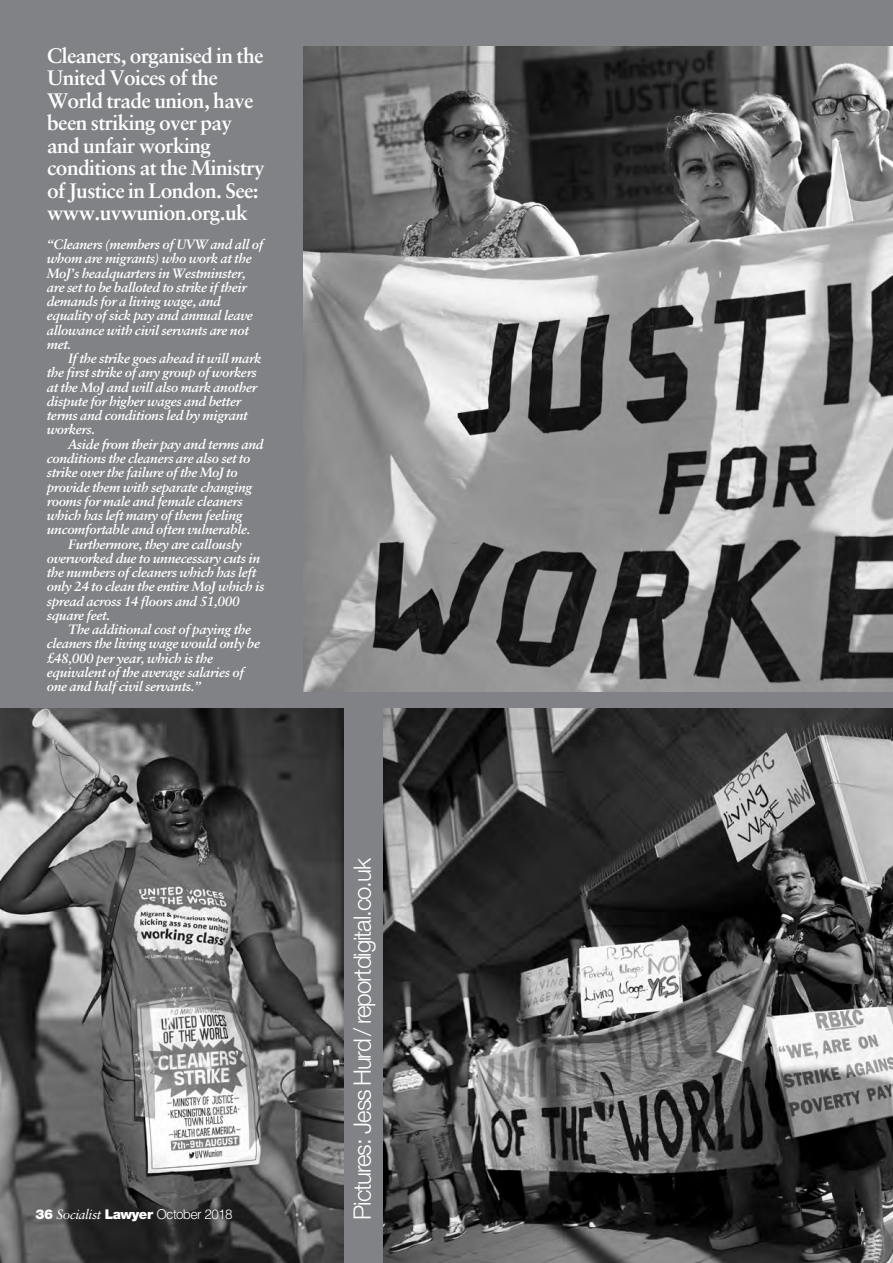
<style>
.page{position:relative;width:893px;height:1263px;background:#808285}
.page>*{position:absolute;margin:0;border:0;box-sizing:border-box;transform-origin:0 0}
.t1{font:300 24px "Helvetica Neue CE";letter-spacing:-.045em;color:#fff}
.t2{font:700 21px/22.5px "Sabon LT Std";letter-spacing:-.03em;color:#fff}
.t3{font:italic 700 13.5px "Sabon LT Std";letter-spacing:-.02em;color:#fff}
.t4{font:300 13.5px "Helvetica";letter-spacing:-.05em;color:#fff}
.s1{font-family:"Helvetica Neue CE";font-weight:900}
.s2{font-family:"Sabon";font-weight:400;font-style:italic}
</style>
<div class="page">
<img style="left:304px;top:47px;width:589px;height:644px">
<img style="left:383px;top:709px;width:510px;height:554px">
<img style="left:0;top:709px;width:344px;height:554px">
<p class="t2" style="left:47px;top:46px;width:219px">Cleaners, organised in the<br>United Voices of the<br>World trade union, have been striking over pay and unfair working conditions at the Ministry of Justice in London. See: www.uvwunion.org.uk</p>
<p class="t3" style="left:47px;top:239px;width:218px">“Cleaners (members of UVW and all of</p>
<p class="t3" style="left:47px;top:253px;width:206px">whom are migrants) who work at the</p>
<p class="t3" style="left:47px;top:267px;width:201px">MoJ’s headquarters in Westminster,</p>
<p class="t3" style="left:47px;top:282px;width:201px">are set to be balloted to strike if their</p>
<p class="t3" style="left:47px;top:296px;width:176px">demands for a living wage, and</p>
<p class="t3" style="left:47px;top:310px;width:208px">equality of sick pay and annual leave</p>
<p class="t3" style="left:47px;top:324px;width:204px">allowance with civil servants are not</p>
<p class="t3" style="left:47px;top:339px;width:26px">met.</p>
<p class="t3" style="left:68px;top:353px;width:195px">If the strike goes ahead it will mark</p>
<p class="t3" style="left:47px;top:367px;width:212px">the first strike of any group of workers</p>
<p class="t3" style="left:47px;top:381px;width:212px">at the MoJ and will also mark another</p>
<p class="t3" style="left:47px;top:396px;width:196px">dispute for higher wages and better</p>
<p class="t3" style="left:47px;top:410px;width:202px">terms and conditions led by migrant</p>
<p class="t3" style="left:47px;top:424px;width:50px">workers.</p>
<p class="t3" style="left:68px;top:438px;width:197px">Aside from their pay and terms and</p>
<p class="t3" style="left:47px;top:453px;width:205px">conditions the cleaners are also set to</p>
<p class="t3" style="left:47px;top:467px;width:192px">strike over the failure of the MoJ to</p>
<p class="t3" style="left:47px;top:481px;width:207px">provide them with separate changing</p>
<p class="t3" style="left:47px;top:495px;width:197px">rooms for male and female cleaners</p>
<p class="t3" style="left:47px;top:510px;width:197px">which has left many of them feeling</p>
<p class="t3" style="left:47px;top:524px;width:205px">uncomfortable and often vulnerable.</p>
<p class="t3" style="left:68px;top:538px;width:175px">Furthermore, they are callously</p>
<p class="t3" style="left:47px;top:552px;width:215px">overworked due to unnecessary cuts in</p>
<p class="t3" style="left:47px;top:567px;width:211px">the numbers of cleaners which has left</p>
<p class="t3" style="left:47px;top:581px;width:219px">only 24 to clean the entire MoJ which is</p>
<p class="t3" style="left:47px;top:595px;width:194px">spread across 14 floors and 51,000</p>
<p class="t3" style="left:47px;top:609px;width:65px">square feet.</p>
<p class="t3" style="left:68px;top:624px;width:185px">The additional cost of paying the</p>
<p class="t3" style="left:47px;top:638px;width:215px">cleaners the living wage would only be</p>
<p class="t3" style="left:47px;top:652px;width:168px">£48,000 per year, which is the</p>
<p class="t3" style="left:47px;top:666px;width:199px">equivalent of the average salaries of</p>
<p class="t3" style="left:47px;top:681px;width:156px">one and half civil servants.”</p>
<p class="t4" style="left:36px;top:1203px;width:199px"><span class="s1">36</span> <span class="s2">Socialist</span> <span class="s1">Lawyer</span> October 2018</p>
<p class="t1" style="left:354px;top:1219px;width:363px;rotate:-90deg">Pictures: Jess Hurd / reportdigital.co.uk</p>
</div>
